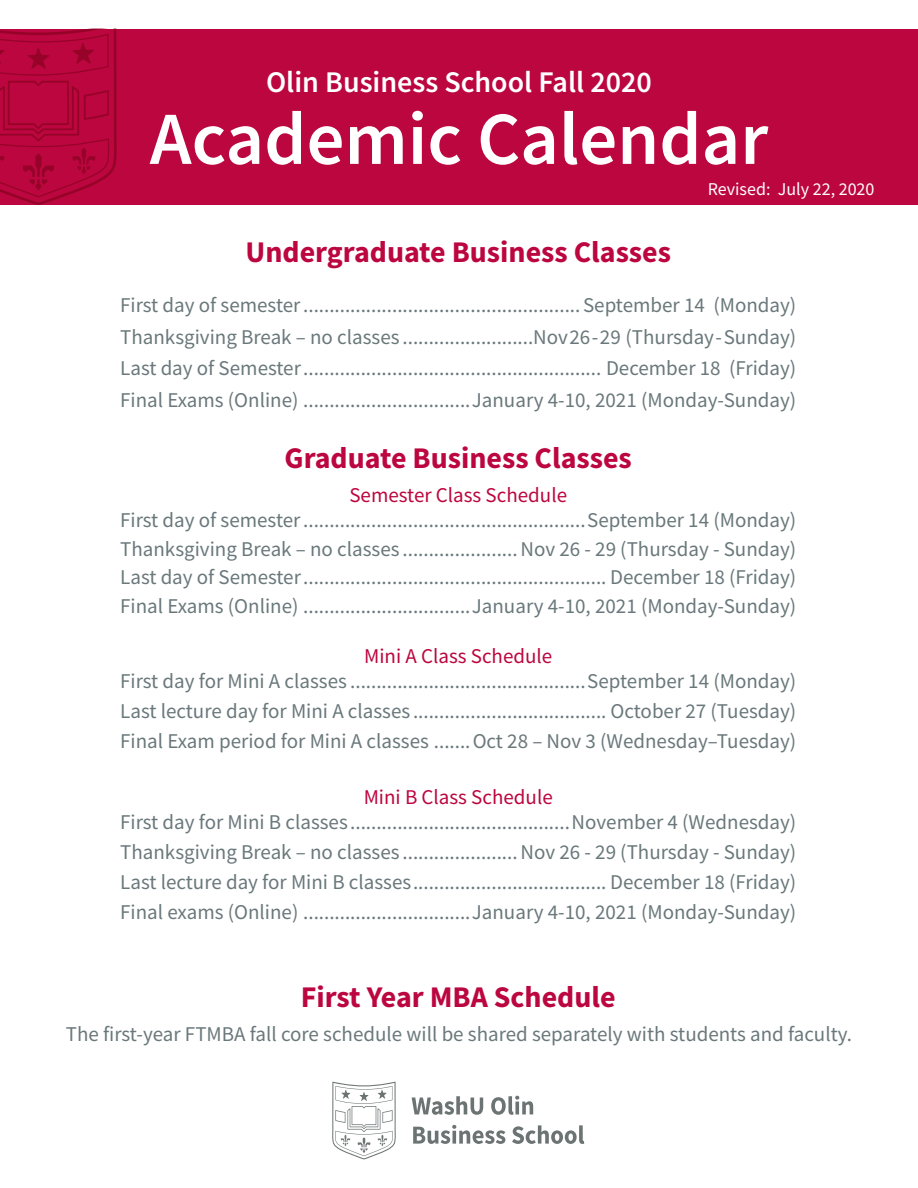
<style>
.page{position:relative;width:918px;height:1188px;background:#fff}
.page>*{position:absolute;margin:0;border:0;box-sizing:border-box;transform-origin:0 0}
.t1{font:600 75px "Source Sans Pro";color:#fff}
.t2{font:700 30px "Source Sans Pro";color:#bc063f}
.t3{font:600 30px "Source Sans Pro";color:#fff}
.t4{font:21px "Source Sans Pro";color:#6a787b}
.t5{font:21px "Source Sans Pro";color:#bc063f}
.t6{font:18px "Source Sans Pro";color:#fff}
</style>
<div class="page">
<div style="left:0;top:29px;width:917px;height:175px;background:#bc063f"></div>
<svg style="left:0;top:29px;width:117px;height:176px"></svg>
<svg style="left:413px;top:1125px;width:171px;height:19px"></svg>
<svg style="left:412px;top:1096px;width:121px;height:19px"></svg>
<svg style="left:332px;top:1082px;width:64px;height:77px"></svg>
<p class="t3" style="left:266px;top:62px;width:387px">Olin Business School Fall 2020</p>
<p class="t1" style="left:150px;top:90px;width:620px">Academic Calendar</p>
<p class="t6" style="left:708px;top:178px;width:168px">Revised: July 22, 2020</p>
<p class="t2" style="left:245px;top:231px;width:427px">Undergraduate Business Classes</p>
<p class="t4" style="left:120px;top:292px;width:678px">First day of semester.....................................................September 14 (Monday)</p>
<p class="t4" style="left:120px;top:323px;width:678px">Thanksgiving Break – no classes .........................Nov 26 - 29 (Thursday - Sunday)</p>
<p class="t4" style="left:120px;top:355px;width:678px">Last day of Semester......................................................... December 18 (Friday)</p>
<p class="t4" style="left:120px;top:386px;width:678px">Final Exams (Online) ................................January 4-10, 2021 (Monday-Sunday)</p>
<p class="t2" style="left:285px;top:438px;width:349px">Graduate Business Classes</p>
<p class="t5" style="left:349px;top:482px;width:219px">Semester Class Schedule</p>
<p class="t4" style="left:120px;top:507px;width:678px">First day of semester......................................................September 14 (Monday)</p>
<p class="t4" style="left:120px;top:535px;width:678px">Thanksgiving Break – no classes ......................Nov 26 - 29 (Thursday - Sunday)</p>
<p class="t4" style="left:120px;top:564px;width:678px">Last day of Semester.......................................................... December 18 (Friday)</p>
<p class="t4" style="left:120px;top:592px;width:678px">Final Exams (Online) ................................January 4-10, 2021 (Monday-Sunday)</p>
<p class="t5" style="left:364px;top:643px;width:190px">Mini A Class Schedule</p>
<p class="t4" style="left:120px;top:668px;width:678px">First day for Mini A classes .............................................September 14 (Monday)</p>
<p class="t4" style="left:120px;top:698px;width:678px">Last lecture day for Mini A classes ..................................... October 27 (Tuesday)</p>
<p class="t4" style="left:120px;top:728px;width:678px">Final Exam period for Mini A classes .......Oct 28 – Nov 3 (Wednesday–Tuesday)</p>
<p class="t5" style="left:364px;top:783px;width:191px">Mini B Class Schedule</p>
<p class="t4" style="left:120px;top:808px;width:678px">First day for Mini B classes ..........................................November 4 (Wednesday)</p>
<p class="t4" style="left:120px;top:838px;width:678px">Thanksgiving Break – no classes ......................Nov 26 - 29 (Thursday - Sunday)</p>
<p class="t4" style="left:120px;top:868px;width:678px">Last lecture day for Mini B classes..................................... December 18 (Friday)</p>
<p class="t4" style="left:120px;top:898px;width:678px">Final exams (Online) ................................January 4-10, 2021 (Monday-Sunday)</p>
<p class="t2" style="left:301px;top:977px;width:316px">First Year MBA Schedule</p>
<p class="t4" style="left:66px;top:1021px;width:788px">The first-year FTMBA fall core schedule will be shared separately with students and faculty.</p>
</div>
